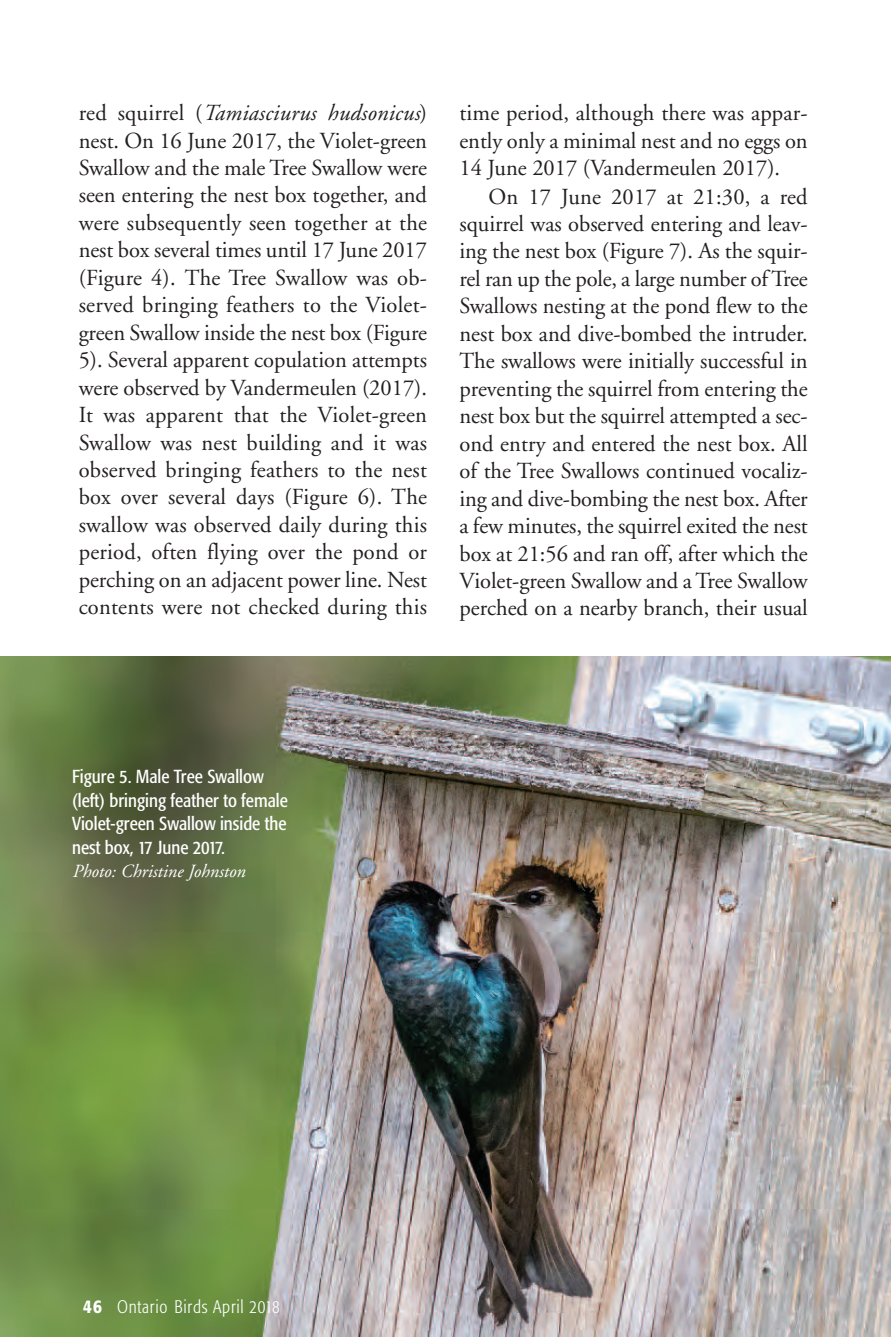
<style>
.page{position:relative;width:891px;height:1337px;background:#fff}
.page>*{position:absolute;margin:0;border:0;box-sizing:border-box;transform-origin:0 0}
.t1{font:22.95px/27.4px "Adobe Garamond";color:#231f20;text-align:justify}
.t2{font:condensed 18.68px/23.4px "Formata";color:#fff}
.t3{font:italic 18.45px "Adobe Garamond";color:#fff}
.t4{font:300 condensed 18px "Formata";letter-spacing:.045em;color:#fff}
.s1{font-style:italic}
.s2{font-weight:500;font-size:19.12px}
</style>
<div class="page">
<img style="left:0;top:656px;width:891px;height:680px">
<p class="t1" style="left:79px;top:101px;width:350px">red squirrel (<span class="s1">Tamiasciurus hudsonicus</span>) nest. On 16 June 2017, the Violet-green Swallow and the male Tree Swallow were seen entering the nest box together, and were subsequently seen together at the nest box several times until 17 June 2017 (Figure 4). The Tree Swallow was ob - served bringing feathers to the Violet&shy;green Swallow inside the nest box (Figure 5). Several apparent copulation attempts were observed by Vandermeulen (2017).<br>It was apparent that the Violet-green Swallow was nest building and it was observed bringing feathers to the nest box over several days (Figure 6). The swallow was observed daily during this period, often flying over the pond or perching on an adjacent power line. Nest contents were not checked during this</p>
<p class="t1" style="left:459px;top:101px;width:350px">time period, although there was appar&shy;ently only a minimal nest and no eggs on 14 June 2017 (Vandermeulen 2017).</p>
<p class="t1" style="left:459px;top:184px;width:350px;text-indent:29px">On 17 June 2017 at 21:30, a red squirrel was observed entering and leav&shy;ing the nest box (Figure 7). As the squir&shy;rel ran up the pole, a large number of Tree Swallows nesting at the pond flew to the nest box and dive-bombed the intruder.<br>The swallows were initially successful in preventing the squirrel from entering the nest box but the squirrel attempted a sec&shy;ond entry and entered the nest box. All of the Tree Swallows continued vocaliz&shy;ing and dive-bombing the nest box. After a few minutes, the squirrel exited the nest box at 21:56 and ran off, after which the Violet-green Swallow and a Tree Swallow perched on a nearby branch, their usual</p>
<p class="t2" style="left:72px;top:766px;width:217px">Figure 5. Male Tree Swallow (left) bringing feather to female<br>Violet-green Swallow inside the nest box, 17 June 2017.</p>
<p class="t3" style="left:72px;top:863px;width:175px">Photo: Christine Johnston</p>
<p class="t4" style="left:83px;top:1299px;width:198px"><span class="s2">46</span> Ontario Birds April 2018</p>
</div>
